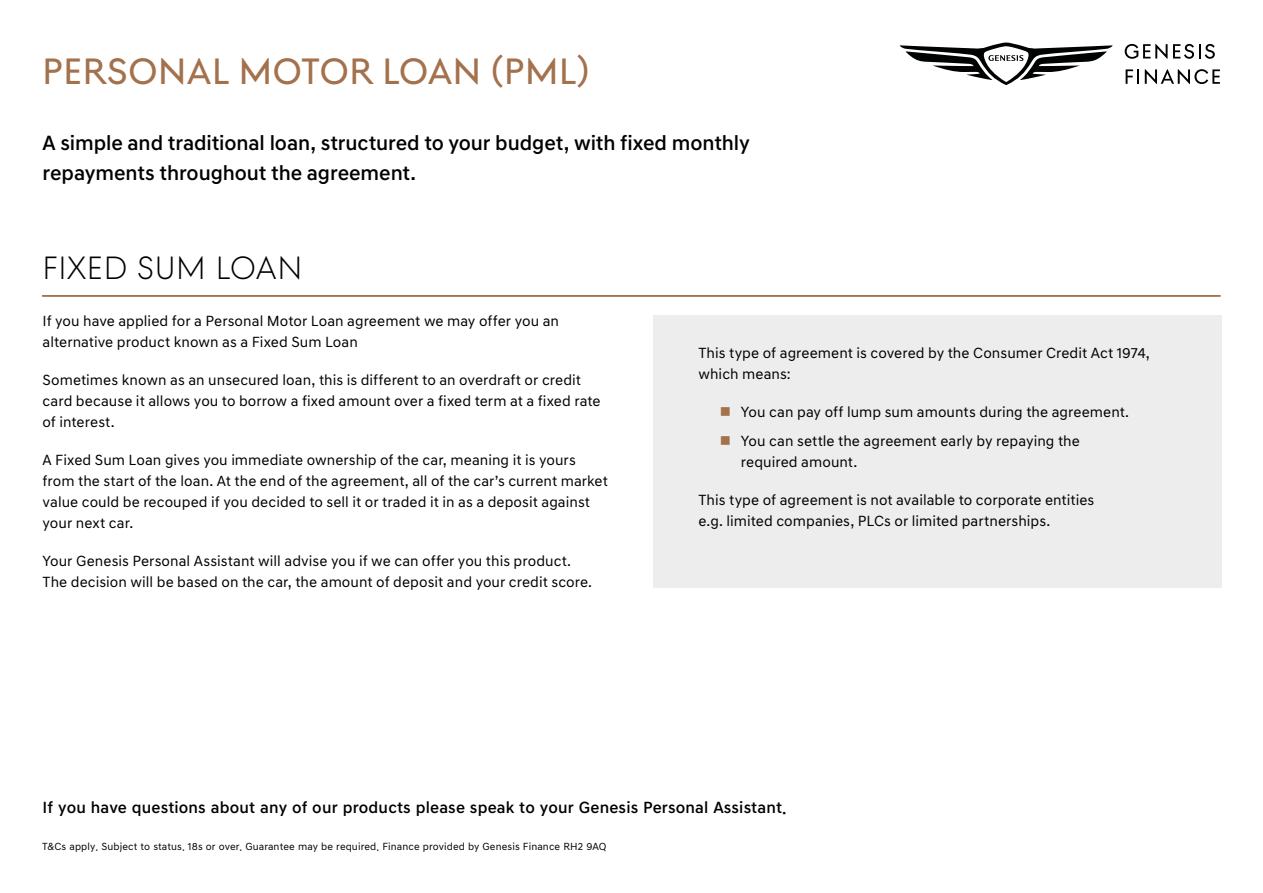
<style>
.page{position:relative;width:1263px;height:893px;background:#fff}
.page>*{position:absolute;margin:0;border:0;box-sizing:border-box;transform-origin:0 0}
.t1{font:37.5px "Genesis Sans Head";letter-spacing:.02em;color:#a4714d}
.t2{font:300 33px "Genesis Sans Head";letter-spacing:.02em;color:#000}
.t3{font:500 21px/30px "Genesis Sans Text Global";letter-spacing:-.005em;color:#000}
.t4{font:16.5px "Genesis Sans Text KROTF Medium";letter-spacing:.01em;color:#000}
.t5{font:15px/21px "Genesis Sans Text Global";letter-spacing:.005em;color:#000}
.t6{font:10.5px "Genesis Sans Text KROTF Regular";letter-spacing:.01em;color:#000}
</style>
<div class="page">
<div style="left:653px;top:315px;width:568px;height:272px;background:#ededed"></div>
<hr style="left:42px;top:295px;width:1178px;height:2px;background:#a4714d">
<svg style="left:900px;top:43px;width:213px;height:42px"></svg>
<svg style="left:1125px;top:44px;width:42px;height:15px"></svg>
<svg style="left:1173px;top:44px;width:42px;height:15px"></svg>
<svg style="left:1125px;top:69px;width:14px;height:15px"></svg>
<svg style="left:1145px;top:69px;width:75px;height:15px"></svg>
<h1 class="t1" style="left:43px;top:49px;width:548px">PERSONAL MOTOR LOAN (PML)</h1>
<h3 class="t3" style="left:43px;top:127px;width:709px">A simple and traditional loan, structured to your budget, with fixed monthly repayments throughout the agreement.</h3>
<h2 class="t2" style="left:43px;top:249px;width:261px">FIXED SUM LOAN</h2>
<p class="t5" style="left:43px;top:311px;width:518px">If you have applied for a Personal Motor Loan agreement we may offer you an alternative product known as a Fixed Sum Loan</p>
<p class="t5" style="left:43px;top:370px;width:560px">Sometimes known as an unsecured loan, this is different to an overdraft or credit card because it allows you to borrow a fixed amount over a fixed term at a fixed rate of interest.</p>
<p class="t5" style="left:43px;top:450px;width:567px">A Fixed Sum Loan gives you immediate ownership of the car, meaning it is yours from the start of the loan. At the end of the agreement, all of the car’s current market value could be recouped if you decided to sell it or traded it in as a deposit against your next car.</p>
<p class="t5" style="left:43px;top:551px;width:551px">Your Genesis Personal Assistant will advise you if we can offer you this product.<br>The decision will be based on the car, the amount of deposit and your credit score.</p>
<p class="t5" style="left:698px;top:343px;width:453px">This type of agreement is covered by the Consumer Credit Act 1974, which means:</p>
<p class="t5" style="left:741px;top:398px;width:390px;line-height:29.5px">You can pay off lump sum amounts during the agreement.<br>You can settle the agreement early by repaying the</p>
<p class="t5" style="left:741px;top:453px;width:118px">required amount.</p>
<p class="t5" style="left:698px;top:491px;width:397px">This type of agreement is not available to corporate entities e.g. limited companies, PLCs or limited partnerships.</p>
<p class="t4" style="left:43px;top:797px;width:745px">If you have questions about any of our products please speak to your Genesis Personal Assistant.</p>
<p class="t6" style="left:42px;top:840px;width:566px">T&amp;Cs apply. Subject to status. 18s or over. Guarantee may be required. Finance provided by Genesis Finance RH2 9AQ</p>
</div>
